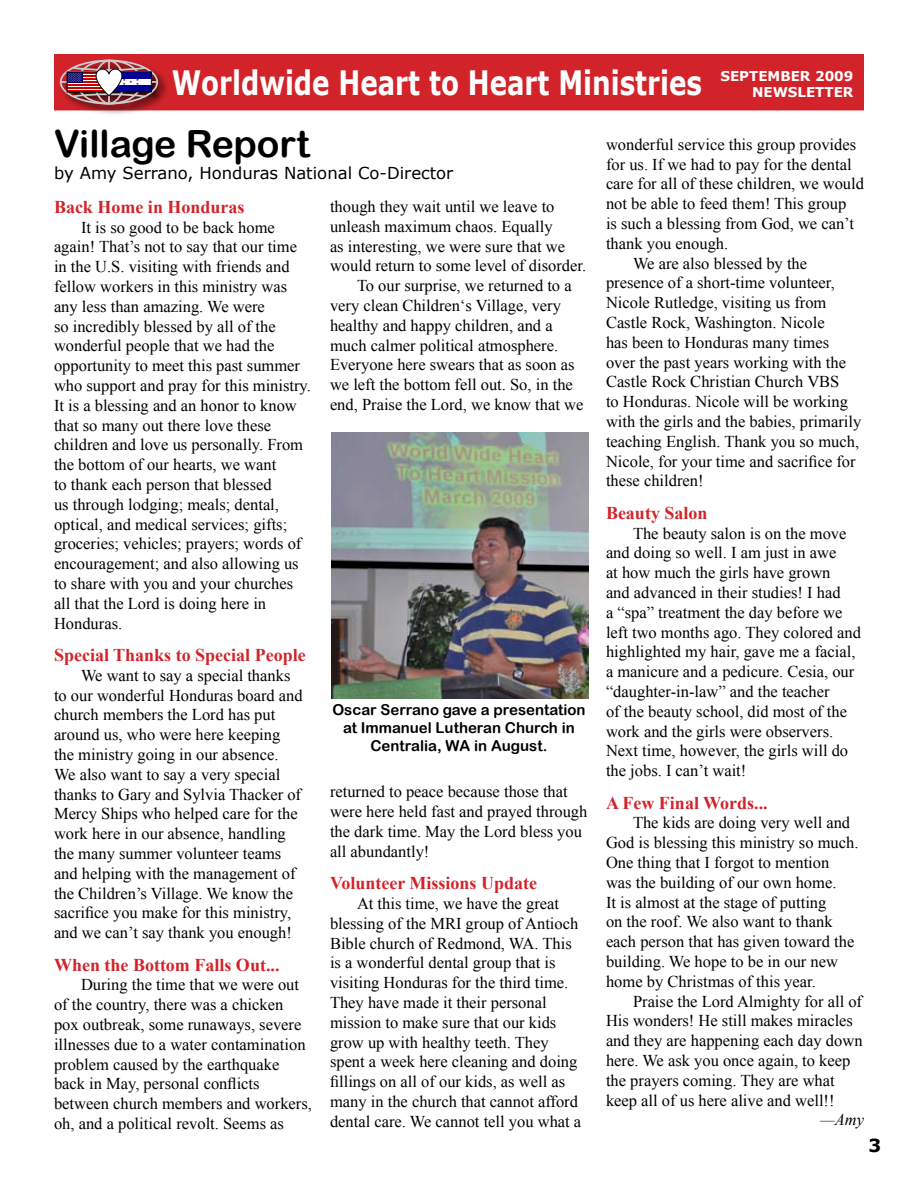
<style>
.page{position:relative;width:918px;height:1188px;background:#fff}
.page>*{position:absolute;margin:0;border:0;box-sizing:border-box;transform-origin:0 0}
.t1{font:37.5px "Arial Rounded MT Bold";color:#000}
.t2{font:700 33.6px "Verdana";color:#fff;scale:.78 1}
.t3{font:700 18px "Times New Roman";color:#d2232a}
.t4{font:16.5px/19.8px "Times New Roman";color:#000}
.t5{font:16.5px "Verdana";color:#000}
.t6{font:italic 16.5px "Times New Roman";color:#000}
.t7{font:15px/18px "Arial Rounded MT Bold";color:#000;text-align:center}
.t8{font:700 13.5px/16.2px "Verdana";color:#fff;text-align:right}
</style>
<div class="page">
<div style="left:55px;top:55px;width:808px;height:55px;background:#d2232a"></div>
<div style="left:54px;top:54px;width:810px;height:56px;border:2px solid #d2232a"></div>
<div style="left:58px;top:58px;width:113px;height:59px;background:#000;opacity:.75"></div>
<div style="left:60px;top:60px;width:98px;height:45px;border:2px solid #ccc;border-radius:50%"></div>
<hr style="left:108px;top:60px;width:2px;height:44px;background:#ccc">
<hr style="left:61px;top:81px;width:97px;height:2px;background:#ccc">
<div style="left:67px;top:72px;width:38px;height:20px;border:1px solid #000"></div>
<div style="left:111px;top:72px;width:40px;height:20px;background:#fff"></div>
<div style="left:111px;top:72px;width:40px;height:6px;background:#009"></div>
<div style="left:111px;top:85px;width:40px;height:7px;background:#009"></div>
<img style="left:331px;top:433px;width:257px;height:265px">
<svg style="left:68px;top:65px;width:79px;height:34px"></svg>
<h2 class="t2" style="left:172px;top:61px;width:681px">Worldwide Heart to Heart Ministries</h2>
<h1 class="t1" style="left:54px;top:121px;width:257px">Village Report</h1>
<p class="t5" style="left:54px;top:162px;width:401px">by Amy Serrano, Honduras National Co-Director</p>
<p class="t3" style="left:54px;top:194px;width:192px">Back Home in Honduras</p>
<p class="t4" style="left:54px;top:217px;width:258px;text-indent:27px">It is so good to be back home again! That’s not to say that our time in the U.S. visiting with friends and fellow workers in this ministry was any less than amazing. We were<br>so incredibly blessed by all of the wonderful people that we had the opportunity to meet this past summer who support and pray for this ministry.<br>It is a blessing and an honor to know that so many out there love these children and love us personally. From the bottom of our hearts, we want<br>to thank each person that blessed<br>us through lodging; meals; dental, optical, and medical services; gifts; groceries; vehicles; prayers; words of encouragement; and also allowing us to share with you and your churches all that the Lord is doing here in Honduras.</p>
<p class="t3" style="left:54px;top:642px;width:253px">Special Thanks to Special People</p>
<p class="t4" style="left:54px;top:665px;width:250px;text-indent:27px">We want to say a special thanks to our wonderful Honduras board and church members the Lord has put around us, who were here keeping the ministry going in our absence.<br>We also want to say a very special thanks to Gary and Sylvia Thacker of Mercy Ships who helped care for the work here in our absence, handling the many summer volunteer teams and helping with the management of the Children’s Village. We know the sacrifice you make for this ministry, and we can’t say thank you enough!</p>
<p class="t3" style="left:54px;top:952px;width:227px">When the Bottom Falls Out...</p>
<p class="t4" style="left:54px;top:975px;width:259px;text-indent:27px">During the time that we were out of the country, there was a chicken pox outbreak, some runaways, severe illnesses due to a water contamination problem caused by the earthquake back in May, personal conflicts between church members and workers, oh, and a political revolt. Seems as</p>
<p class="t8" style="left:721px;top:67px;width:135px">SEPTEMBER 2009<br>NEWSLETTER</p>
<p class="t4" style="left:606px;top:134px;width:252px">wonderful service this group provides</p>
<p class="t4" style="left:606px;top:154px;width:247px">for us. If we had to pay for the dental</p>
<p class="t4" style="left:606px;top:174px;width:260px">care for all of these children, we would</p>
<p class="t4" style="left:606px;top:194px;width:242px">not be able to feed them! This group</p>
<p class="t4" style="left:606px;top:213px;width:250px">is such a blessing from God, we can’t</p>
<p class="t4" style="left:606px;top:233px;width:124px">thank you enough.</p>
<p class="t4" style="left:633px;top:253px;width:176px">We are also blessed by the</p>
<p class="t4" style="left:606px;top:273px;width:230px">presence of a short-time volunteer,</p>
<p class="t4" style="left:606px;top:293px;width:222px">Nicole Rutledge, visiting us from</p>
<p class="t4" style="left:606px;top:312px;width:220px">Castle Rock, Washington. Nicole</p>
<p class="t4" style="left:606px;top:332px;width:225px">has been to Honduras many times</p>
<p class="t4" style="left:606px;top:352px;width:242px">over the past years working with the</p>
<p class="t4" style="left:606px;top:372px;width:235px">Castle Rock Christian Church VBS</p>
<p class="t4" style="left:606px;top:392px;width:243px">to Honduras. Nicole will be working</p>
<p class="t4" style="left:606px;top:411px;width:257px">with the girls and the babies, primarily</p>
<p class="t4" style="left:606px;top:431px;width:255px">teaching English. Thank you so much,</p>
<p class="t4" style="left:606px;top:451px;width:251px">Nicole, for your time and sacrifice for</p>
<p class="t4" style="left:606px;top:471px;width:99px">these children!</p>
<p class="t3" style="left:606px;top:500px;width:103px">Beauty Salon</p>
<p class="t4" style="left:606px;top:523px;width:256px;text-indent:27px">The beauty salon is on the move and doing so well. I am just in awe<br>at how much the girls have grown<br>and advanced in their studies! I had<br>a “spa” treatment the day before we left two months ago. They colored and highlighted my hair, gave me a facial, a manicure and a pedicure. Cesia, our “daughter-in-law” and the teacher<br>of the beauty school, did most of the work and the girls were observers.<br>Next time, however, the girls will do the jobs. I can’t wait!</p>
<p class="t3" style="left:606px;top:790px;width:163px">A Few Final Words...</p>
<p class="t4" style="left:606px;top:813px;width:254px;text-indent:27px">The kids are doing very well and God is blessing this ministry so much.<br>One thing that I forgot to mention was the building of our own home.<br>It is almost at the stage of putting<br>on the roof. We also want to thank each person that has given toward the building. We hope to be in our new home by Christmas of this year.</p>
<p class="t4" style="left:606px;top:991px;width:258px;text-indent:27px">Praise the Lord Almighty for all of His wonders! He still makes miracles and they are happening each day down here. We ask you once again, to keep the prayers coming. They are what keep all of us here alive and well!!</p>
<p class="t6" style="left:820px;top:1109px;width:45px">—Amy</p>
<p class="t4" style="left:330px;top:196px;width:226px">though they wait until we leave to</p>
<p class="t4" style="left:330px;top:216px;width:224px">unleash maximum chaos. Equally</p>
<p class="t4" style="left:330px;top:236px;width:237px">as interesting, we were sure that we</p>
<p class="t4" style="left:330px;top:256px;width:258px">would return to some level of disorder.</p>
<p class="t4" style="left:357px;top:276px;width:216px">To our surprise, we returned to a</p>
<p class="t4" style="left:330px;top:295px;width:233px">very clean Children‘s Village, very</p>
<p class="t4" style="left:330px;top:315px;width:224px">healthy and happy children, and a</p>
<p class="t4" style="left:330px;top:335px;width:230px">much calmer political atmosphere.</p>
<p class="t4" style="left:330px;top:355px;width:246px">Everyone here swears that as soon as</p>
<p class="t4" style="left:330px;top:375px;width:244px">we left the bottom fell out. So, in the</p>
<p class="t4" style="left:330px;top:394px;width:255px">end, Praise the Lord, we know that we</p>
<p class="t7" style="left:332px;top:701px;width:255px">Oscar Serrano gave a presentation at Immanuel Lutheran Church in<br>Centralia, WA in August.</p>
<p class="t4" style="left:330px;top:782px;width:259px">returned to peace because those that were here held fast and prayed through the dark time. May the Lord bless you all abundantly!</p>
<p class="t3" style="left:330px;top:871px;width:209px">Volunteer Missions Update</p>
<p class="t4" style="left:330px;top:893px;width:253px;text-indent:27px">At this time, we have the great blessing of the MRI group of Antioch Bible church of Redmond, WA. This is a wonderful dental group that is visiting Honduras for the third time.<br>They have made it their personal mission to make sure that our kids grow up with healthy teeth. They spent a week here cleaning and doing fillings on all of our kids, as well as many in the church that cannot afford dental care. We cannot tell you what a</p>
</div>
